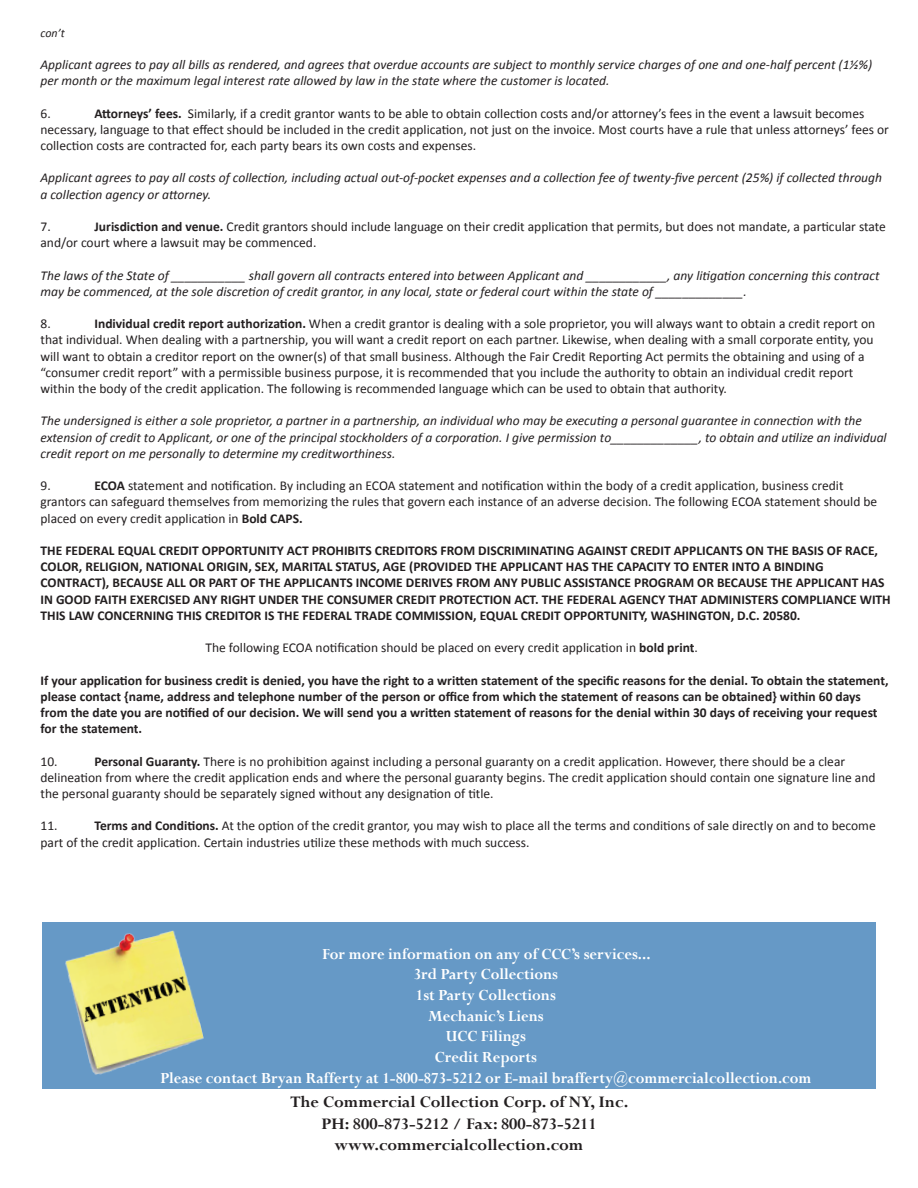
<style>
.page{position:relative;width:918px;height:1188px;background:#fff}
.page>*{position:absolute;margin:0;border:0;box-sizing:border-box;transform-origin:0 0}
.t1{font:700 18px/21.6px "Perpetua";color:#231f20;text-align:center}
.t2{font:700 17.25px/20.7px "Perpetua";color:#fff;text-align:center;scale:.94 1}
.t3{font:13.5px/16.2px "Calibri";color:#231f20}
.t4{font:italic 13.5px/16.2px "Calibri";color:#231f20}
.t5{font:700 13.5px/16.2px "Calibri";color:#231f20}
.t6{font:italic 12px "Calibri";color:#231f20}
.s1{font-weight:700}
</style>
<div class="page">
<div style="left:42px;top:923px;width:834px;height:166px;background:#6699c6"></div>
<img style="left:54px;top:922px;width:160px;height:153px">
<p class="t6" style="left:40px;top:24px;width:26px">con’t</p>
<p class="t4" style="left:40px;top:56px;width:833px">Applicant agrees to pay all bills as rendered, and agrees that overdue accounts are subject to monthly service charges of one and one-half percent (1½%) per month or the maximum legal interest rate allowed by law in the state where the customer is located.</p>
<p class="t3" style="left:40px;top:105px;width:12px">6.</p>
<p class="t3" style="left:40px;top:105px;width:850px;text-indent:54px"><span class="s1">Attorneys’ fees.</span> Similarly, if a credit grantor wants to be able to obtain collection costs and/or attorney’s fees in the event a lawsuit becomes necessary, language to that effect should be included in the credit application, not just on the invoice. Most courts have a rule that unless attorneys’ fees or collection costs are contracted for, each party bears its own costs and expenses.</p>
<p class="t4" style="left:40px;top:169px;width:843px">Applicant agrees to pay all costs of collection, including actual out-of-pocket expenses and a collection fee of twenty-five percent (25%) if collected through a collection agency or attorney.</p>
<p class="t3" style="left:40px;top:219px;width:12px">7.</p>
<p class="t3" style="left:40px;top:219px;width:847px;text-indent:54px"><span class="s1">Jurisdiction and venue.</span> Credit grantors should include language on their credit application that permits, but does not mandate, a particular state and/or court where a lawsuit may be commenced.</p>
<p class="t4" style="left:40px;top:267px;width:841px">The laws of the State of ___________ shall govern all contracts entered into between Applicant and ____________, any litigation concerning this contract may be commenced, at the sole discretion of credit grantor, in any local, state or federal court within the state of _____________.</p>
<p class="t3" style="left:40px;top:316px;width:12px">8.</p>
<p class="t3" style="left:40px;top:316px;width:836px;text-indent:54px"><span class="s1">Individual credit report authorization.</span> When a credit grantor is dealing with a sole proprietor, you will always want to obtain a credit report on that individual. When dealing with a partnership, you will want a credit report on each partner. Likewise, when dealing with a small corporate entity, you will want to obtain a creditor report on the owner(s) of that small business. Although the Fair Credit Reporting Act permits the obtaining and using of a “consumer credit report” with a permissible business purpose, it is recommended that you include the authority to obtain an individual credit report within the body of the credit application. The following is recommended language which can be used to obtain that authority.</p>
<p class="t4" style="left:40px;top:412px;width:848px">The undersigned is either a sole proprietor, a partner in a partnership, an individual who may be executing a personal guarantee in connection with the extension of credit to Applicant, or one of the principal stockholders of a corporation. I give permission to_____________, to obtain and utilize an individual credit report on me personally to determine my creditworthiness.</p>
<p class="t3" style="left:40px;top:478px;width:12px">9.</p>
<p class="t3" style="left:40px;top:478px;width:838px;text-indent:54px"><span class="s1">ECOA</span> statement and notification. By including an ECOA statement and notification within the body of a credit application, business credit grantors can safeguard themselves from memorizing the rules that govern each instance of an adverse decision. The following ECOA statement should be placed on every credit application in <span class="s1">Bold CAPS.</span></p>
<p class="t5" style="left:40px;top:542px;width:852px">THE FEDERAL EQUAL CREDIT OPPORTUNITY ACT PROHIBITS CREDITORS FROM DISCRIMINATING AGAINST CREDIT APPLICANTS ON THE BASIS OF RACE, COLOR, RELIGION, NATIONAL ORIGIN, SEX, MARITAL STATUS, AGE (PROVIDED THE APPLICANT HAS THE CAPACITY TO ENTER INTO A BINDING CONTRACT), BECAUSE ALL OR PART OF THE APPLICANTS INCOME DERIVES FROM ANY PUBLIC ASSISTANCE PROGRAM OR BECAUSE THE APPLICANT HAS IN GOOD FAITH EXERCISED ANY RIGHT UNDER THE CONSUMER CREDIT PROTECTION ACT. THE FEDERAL AGENCY THAT ADMINISTERS COMPLIANCE WITH THIS LAW CONCERNING THIS CREDITOR IS THE FEDERAL TRADE COMMISSION, EQUAL CREDIT OPPORTUNITY, WASHINGTON, D.C. 20580.</p>
<p class="t3" style="left:206px;top:640px;width:494px">The following ECOA notification should be placed on every credit application in <span class="s1">bold print</span>.</p>
<p class="t5" style="left:40px;top:672px;width:850px">If your application for business credit is denied, you have the right to a written statement of the specific reasons for the denial. To obtain the statement, please contact {name, address and telephone number of the person or office from which the statement of reasons can be obtained} within 60 days from the date you are notified of our decision. We will send you a written statement of reasons for the denial within 30 days of receiving your request for the statement.</p>
<p class="t3" style="left:40px;top:753px;width:19px">10.</p>
<p class="t3" style="left:40px;top:753px;width:837px;text-indent:54px"><span class="s1">Personal Guaranty.</span> There is no prohibition against including a personal guaranty on a credit application. However, there should be a clear delineation from where the credit application ends and where the personal guaranty begins. The credit application should contain one signature line and the personal guaranty should be separately signed without any designation of title.</p>
<p class="t3" style="left:40px;top:818px;width:19px">11.</p>
<p class="t3" style="left:40px;top:818px;width:837px;text-indent:54px"><span class="s1">Terms and Conditions.</span> At the option of the credit grantor, you may wish to place all the terms and conditions of sale directly on and to become part of the credit application. Certain industries utilize these methods with much success.</p>
<p class="t2" style="left:160px;top:943px;width:694px">For more information on any of CCC’s services...<br>3rd Party Collections<br>1st Party Collections<br>Mechanic’s Liens<br>UCC Filings<br>Credit Reports<br>Please contact Bryan Rafferty at 1-800-873-5212 or E-mail brafferty@commercialcollection.com</p>
<h1 class="t1" style="left:290px;top:1091px;width:340px">The Commercial Collection Corp. of NY, Inc.<br>PH: 800-873-5212 / Fax: 800-873-5211 www.commercialcollection.com</h1>
</div>
